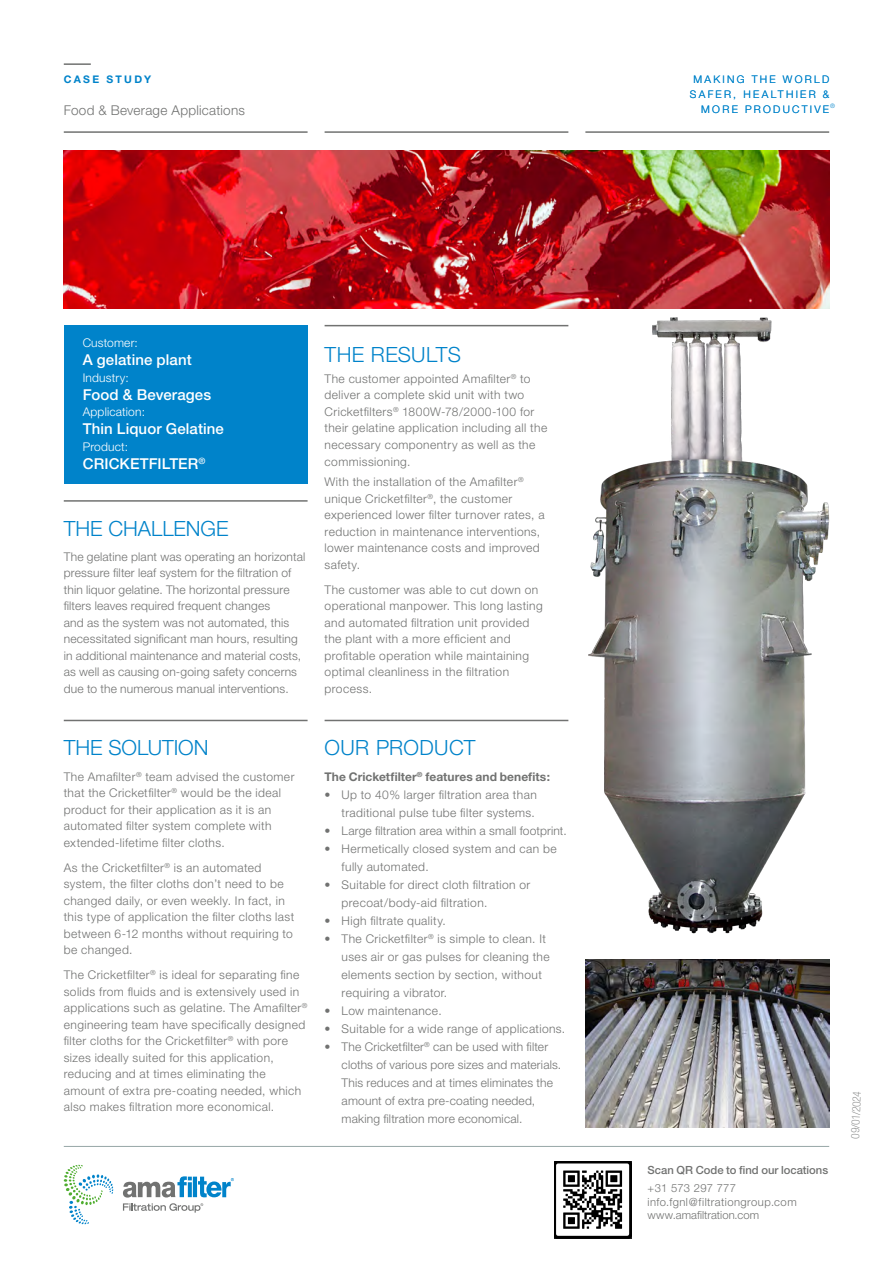
<style>
.page{position:relative;width:893px;height:1263px;background:#fff}
.page>*{position:absolute;margin:0;border:0;box-sizing:border-box;transform-origin:0 0}
.t1{font:300 21px "Helvetica Neue";color:#0083ca}
.t2{font:500 15px "Helvetica Neue";letter-spacing:.005em;color:#fff}
.t3{font:300 13.5px "Helvetica Neue";letter-spacing:.02em;color:#717271}
.t4{font:300 12px/16.5px "Helvetica Neue";letter-spacing:.035em;color:#717271}
.t5{font:300 12px/16.5px "Helvetica Neue";letter-spacing:.015em;color:#717271}
.t6{font:300 12px "Helvetica Neue";letter-spacing:.015em;color:#fff}
.t7{font:700 12px "Helvetica Neue";letter-spacing:.005em;color:#717271}
.t8{font:300 11.25px/13.5px "Helvetica Neue";letter-spacing:.03em;color:#717271}
.t9{font:500 11.25px "Helvetica Neue";color:#717271}
.t10{font:100 condensed 11.25px "Helvetica Neue";color:#6d6f6f}
.t11{font:300 10.5px/15px "Helvetica Neue";letter-spacing:.22em;color:#0083ca;text-align:right}
.t12{font:700 10.5px "Helvetica Neue";letter-spacing:.22em;color:#0083ca}
.t13{font:300 6.15px "Helvetica Neue";color:#0083ca}
</style>
<div class="page">
<img style="left:64px;top:151px;width:765px;height:158px">
<svg style="left:64px;top:1165px;width:49px;height:59px"></svg>
<svg style="left:123px;top:1203px;width:80px;height:9px"></svg>
<svg style="left:123px;top:1176px;width:111px;height:21px"></svg>
<hr style="left:64px;top:1146px;width:765px;height:1px;background:#96a7a7">
<hr style="left:64px;top:63px;width:27px;height:2px;background:#717271">
<hr style="left:325px;top:131px;width:243px;height:2px;background:#717271">
<hr style="left:585px;top:131px;width:244px;height:2px;background:#717271">
<div style="left:64px;top:325px;width:244px;height:158px;background:#0083ca"></div>
<hr style="left:325px;top:325px;width:243px;height:1px;background:#717271">
<hr style="left:64px;top:500px;width:244px;height:2px;background:#717271">
<hr style="left:64px;top:720px;width:244px;height:1px;background:#717271">
<hr style="left:64px;top:131px;width:244px;height:2px;background:#717271">
<hr style="left:325px;top:720px;width:243px;height:1px;background:#717271">
<img style="left:588px;top:317px;width:242px;height:617px">
<img style="left:585px;top:960px;width:244px;height:167px">
<img style="left:555px;top:1161px;width:76px;height:77px">
<p class="t12" style="left:64px;top:73px;width:89px">CASE STUDY</p>
<p class="t3" style="left:64px;top:102px;width:183px">Food &amp; Beverage Applications</p>
<p class="t11" style="left:690px;top:72px;width:141px">MAKING THE WORLD<br>SAFER, HEALTHIER &amp;<br>MORE PRODUCTIVE</p>
<p class="t13" style="left:830px;top:102px;width:6px">®</p>
<p class="t6" style="left:83px;top:336px;width:57px">Customer:</p>
<p class="t2" style="left:83px;top:351px;width:111px">A gelatine plant</p>
<p class="t6" style="left:83px;top:370px;width:48px">Industry:</p>
<p class="t2" style="left:83px;top:386px;width:130px">Food &amp; Beverages</p>
<p class="t6" style="left:83px;top:405px;width:64px">Application:</p>
<p class="t2" style="left:83px;top:420px;width:143px">Thin Liquor Gelatine</p>
<p class="t6" style="left:83px;top:439px;width:47px">Product:</p>
<p class="t2" style="left:83px;top:455px;width:124px">CRICKETFILTER<sup>®</sup></p>
<h1 class="t1" style="left:64px;top:516px;width:166px">THE CHALLENGE</h1>
<p class="t5" style="left:64px;top:548px;width:243px">The gelatine plant was operating an horizontal pressure filter leaf system for the filtration of thin liquor gelatine. The horizontal pressure filters leaves required frequent changes<br>and as the system was not automated, this necessitated significant man hours, resulting in additional maintenance and material costs, as well as causing on-going safety concerns due to the numerous manual interventions.</p>
<h1 class="t1" style="left:325px;top:342px;width:138px">THE RESULTS</h1>
<p class="t4" style="left:325px;top:370px;width:224px">The customer appointed Amafilter<sup>®</sup> to deliver a complete skid unit with two Cricketfilters<sup>®</sup> 1800W-78/2000-100 for their gelatine application including all the necessary componentry as well as the commissioning.</p>
<p class="t4" style="left:325px;top:473px;width:221px">With the installation of the Amafilter<sup>® </sup>unique Cricketfilter<sup>®</sup>, the customer experienced lower filter turnover rates, a reduction in maintenance interventions, lower maintenance costs and improved safety.</p>
<p class="t4" style="left:325px;top:581px;width:220px">The customer was able to cut down on operational manpower. This long lasting and automated filtration unit provided the plant with a more efficient and profitable operation while maintaining optimal cleanliness in the filtration process.</p>
<h1 class="t1" style="left:64px;top:735px;width:146px">THE SOLUTION</h1>
<p class="t4" style="left:64px;top:768px;width:232px">The Amafilter<sup>®</sup> team advised the customer that the Cricketfilter<sup>®</sup> would be the ideal product for their application as it is an automated filter system complete with extended-lifetime filter cloths.</p>
<p class="t4" style="left:64px;top:859px;width:232px">As the Cricketfilter<sup>®</sup> is an automated system, the filter cloths don’t need to be changed daily, or even weekly. In fact, in this type of application the filter cloths last between 6-12 months without requiring to be changed.</p>
<p class="t4" style="left:64px;top:966px;width:245px">The Cricketfilter<sup>®</sup> is ideal for separating fine solids from fluids and is extensively used in applications such as gelatine. The Amafilter<sup>® </sup>engineering team have specifically designed filter cloths for the Cricketfilter<sup>®</sup> with pore sizes ideally suited for this application, reducing and at times eliminating the amount of extra pre-coating needed, which also makes filtration more economical.</p>
<h1 class="t1" style="left:325px;top:735px;width:152px">OUR PRODUCT</h1>
<p class="t7" style="left:325px;top:769px;width:227px">The Cricketfilter<sup>®</sup> features and benefits:</p>
<p class="t4" style="left:325px;top:785px;width:214px;line-height:18px;text-align:right">• Up to 40% larger filtration area than traditional pulse tube filter systems.</p>
<p class="t5" style="left:325px;top:822px;width:244px">• Large filtration area within a small footprint.</p>
<p class="t4" style="left:342px;top:839px;width:217px;line-height:18px;text-indent:-17px">• Hermetically closed system and can be fully automated.</p>
<p class="t4" style="left:342px;top:875px;width:190px;line-height:18px;text-indent:-17px">• Suitable for direct cloth filtration or precoat/body-aid filtration.</p>
<p class="t4" style="left:325px;top:912px;width:123px">• High filtrate quality.</p>
<p class="t4" style="left:342px;top:929px;width:209px;line-height:18px;text-indent:-17px">• The Cricketfilter<sup>®</sup> is simple to clean. It uses air or gas pulses for cleaning the elements section by section, without requiring a vibrator.</p>
<p class="t4" style="left:325px;top:1002px;width:119px">• Low maintenance.</p>
<p class="t4" style="left:325px;top:1020px;width:242px">• Suitable for a wide range of applications.</p>
<p class="t5" style="left:342px;top:1037px;width:221px;line-height:18px;text-indent:-17px">• The Cricketfilter<sup>®</sup> can be used with filter cloths of various pore sizes and materials.<br>This reduces and at times eliminates the amount of extra pre-coating needed, making filtration more economical.</p>
<p class="t9" style="left:647px;top:1164px;width:182px">Scan QR Code to find our locations</p>
<p class="t8" style="left:647px;top:1181px;width:151px">+31 573 297 777 info.fgnl@filtrationgroup.com www.amafiltration.com</p>
<p class="t10" style="left:849px;top:1138px;width:49px;rotate:-87deg">09/01/2024</p>
</div>
